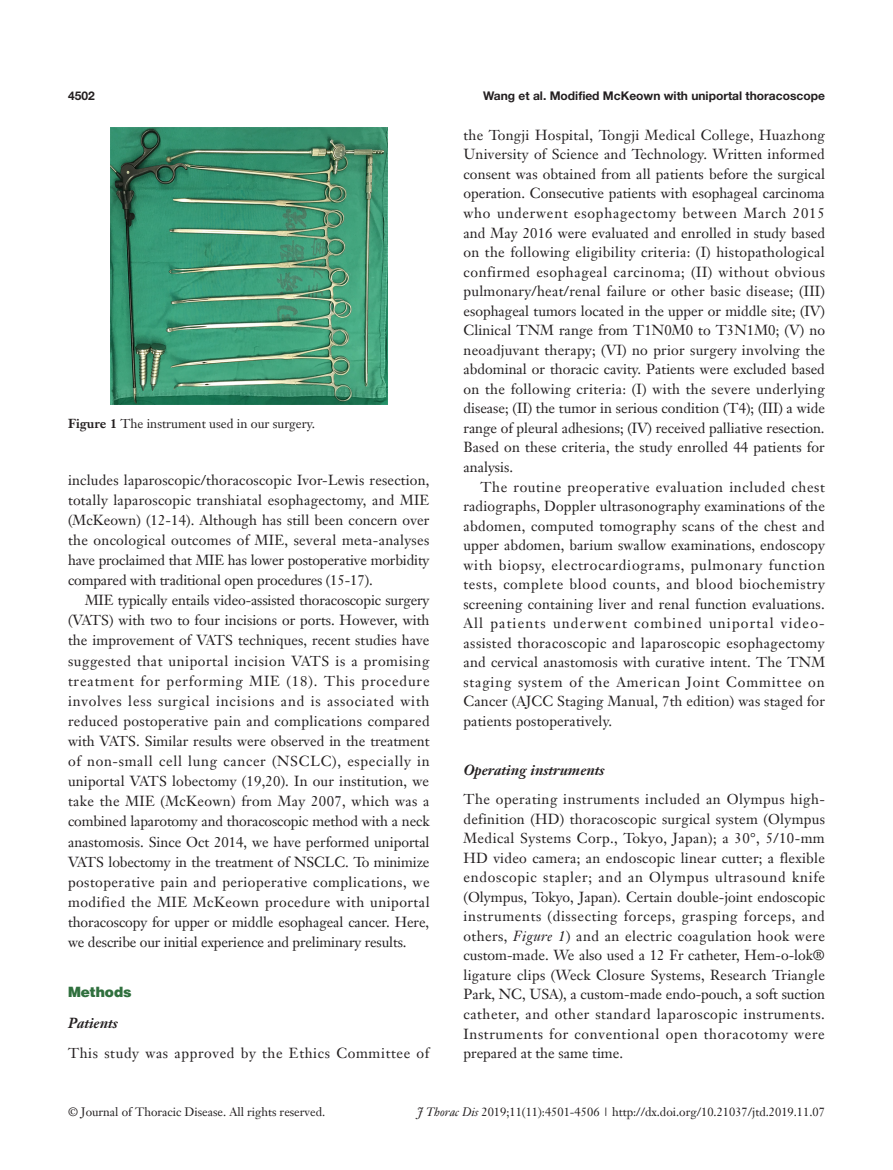
<style>
.page{position:relative;width:893px;height:1170px;background:#fff}
.page>*{position:absolute;margin:0;border:0;box-sizing:border-box;transform-origin:0 0}
.t1{font:14.25px/19.5px "Janson Text LT";letter-spacing:.01em;color:#231f20;text-align:justify}
.t2{font:14.25px "Janson Text LT";letter-spacing:.045em;color:#231f20}
.t3{font:italic 700 14.25px "Janson Text LT";color:#231f20}
.t4{font:900 14.25px "Helvetica";color:#30703e}
.t5{font:12.75px "Janson Text LT";color:#231f20}
.t6{font:12px "Janson Text LT";color:#231f20}
.Running_title{font:700 12px "Helvetica Neue LT Pro";color:#231f20}
.s1{font-weight:700}
.s2{font-style:italic}
</style>
<div class="page">
<img style="left:111px;top:128px;width:276px;height:276px">
<p class="Running_title" style="left:68px;top:88px;width:28px">4502</p>
<p class="Running_title" style="left:483px;top:88px;width:343px">Wang et al. Modified McKeown with uniportal thoracoscope</p>
<p class="t5" style="left:68px;top:415px;width:249px"><span class="s1">Figure 1</span> The instrument used in our surgery.</p>
<p class="t1" style="left:68px;top:469px;width:363px;line-height:20.1px">includes laparoscopic/thoracoscopic Ivor-Lewis resection, totally laparoscopic transhiatal esophagectomy, and MIE (McKeown) (12-14). Although has still been concern over the oncological outcomes of MIE, several meta-analyses have proclaimed that MIE has lower postoperative morbidity compared with traditional open procedures (15-17).</p>
<p class="t1" style="left:68px;top:590px;width:363px;line-height:20.1px;text-indent:17px">MIE typically entails video-assisted thoracoscopic surgery (VATS) with two to four incisions or ports. However, with the improvement of VATS techniques, recent studies have suggested that uniportal incision VATS is a promising treatment for performing MIE (18). This procedure involves less surgical incisions and is associated with reduced postoperative pain and complications compared with VATS. Similar results were observed in the treatment of non-small cell lung cancer (NSCLC), especially in uniportal VATS lobectomy (19,20). In our institution, we take the MIE (McKeown) from May 2007, which was a combined laparotomy and thoracoscopic method with a neck anastomosis. Since Oct 2014, we have performed uniportal VATS lobectomy in the treatment of NSCLC. To minimize postoperative pain and perioperative complications, we modified the MIE McKeown procedure with uniportal thoracoscopy for upper or middle esophageal cancer. Here, we describe our initial experience and preliminary results.</p>
<p class="t4" style="left:68px;top:982px;width:65px">Methods</p>
<p class="t3" style="left:68px;top:1013px;width:51px">Patients</p>
<p class="t2" style="left:68px;top:1043px;width:363px">This study was approved by the Ethics Committee of</p>
<p class="t1" style="left:463px;top:125px;width:363px">the Tongji Hospital, Tongji Medical College, Huazhong University of Science and Technology. Written informed consent was obtained from all patients before the surgical operation. Consecutive patients with esophageal carcinoma who underwent esophagectomy between March 2015 and May 2016 were evaluated and enrolled in study based on the following eligibility criteria: (I) histopathological confirmed esophageal carcinoma; (II) without obvious pulmonary/heat/renal failure or other basic disease; (III) esophageal tumors located in the upper or middle site; (IV)<br>Clinical TNM range from T1N0M0 to T3N1M0; (V) no neoadjuvant therapy; (VI) no prior surgery involving the abdominal or thoracic cavity. Patients were excluded based on the following criteria: (I) with the severe underlying disease; (II) the tumor in serious condition (T4); (III) a wide range of pleural adhesions; (IV) received palliative resection.<br>Based on these criteria, the study enrolled 44 patients for analysis.</p>
<p class="t1" style="left:463px;top:476px;width:363px;text-indent:17px">The routine preoperative evaluation included chest radiographs, Doppler ultrasonography examinations of the abdomen, computed tomography scans of the chest and upper abdomen, barium swallow examinations, endoscopy with biopsy, electrocardiograms, pulmonary function tests, complete blood counts, and blood biochemistry screening containing liver and renal function evaluations.<br>All patients underwent combined uniportal video&shy;assisted thoracoscopic and laparoscopic esophagectomy and cervical anastomosis with curative intent. The TNM staging system of the American Joint Committee on Cancer (AJCC Staging Manual, 7th edition) was staged for patients postoperatively.</p>
<p class="t3" style="left:463px;top:760px;width:143px">Operating instruments</p>
<p class="t1" style="left:463px;top:789px;width:363px">The operating instruments included an Olympus high&shy;definition (HD) thoracoscopic surgical system (Olympus Medical Systems Corp., Tokyo, Japan); a 30°, 5/10-mm HD video camera; an endoscopic linear cutter; a flexible endoscopic stapler; and an Olympus ultrasound knife (Olympus, Tokyo, Japan). Certain double-joint endoscopic instruments (dissecting forceps, grasping forceps, and others, <span class="s2">Figure 1</span>) and an electric coagulation hook were custom-made. We also used a 12 Fr catheter, Hem-o-lok® ligature clips (Weck Closure Systems, Research Triangle Park, NC, USA), a custom-made endo-pouch, a soft suction catheter, and other standard laparoscopic instruments.<br>Instruments for conventional open thoracotomy were prepared at the same time.</p>
<p class="t6" style="left:68px;top:1104px;width:259px">© Journal of Thoracic Disease. All rights reserved.</p>
<p class="t6" style="left:417px;top:1104px;width:409px"><span class="s2">J Thorac Dis</span> 2019;11(11):4501-4506 | http://dx.doi.org/10.21037/jtd.2019.11.07</p>
</div>
